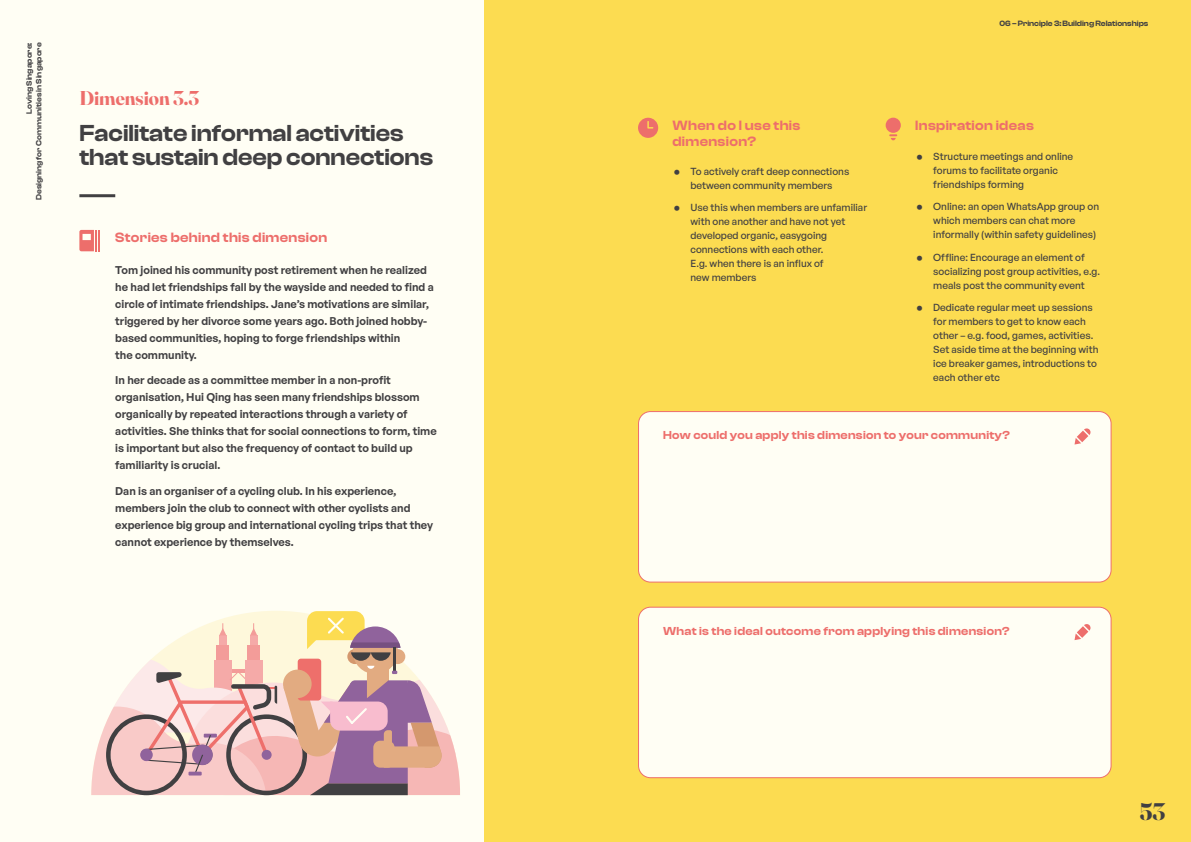
<style>
.page{position:relative;width:1191px;height:842px;background:#fffef4}
.page>*{position:absolute;margin:0;border:0;box-sizing:border-box;transform-origin:0 0}
.t1{font:600 24px/24px "Clash Display";color:#414042}
.t2{font:700 24px "Fraunces 144 pt";color:#414042}
.t3{font:700 20px "Fraunces 144 pt";color:#ed6e6b}
.t4{font:600 14px/16px "Clash Display";letter-spacing:.025em;color:#ed6e6b}
.t5{font:600 12px "Clash Display";letter-spacing:.025em;color:#ed6e6b}
.t6{font:600 11px/17px "General Sans";color:#414042}
.t7{font:500 10px/14px "General Sans";color:#414042}
.t8{font:600 8px/9.6px "Clash Display";color:#414042;text-align:right}
.s1{font-weight:400;font-size:18px}
</style>
<div class="page">
<div style="left:484px;top:0;width:707px;height:842px;background:#fcdc51"></div>
<hr style="left:79px;top:194px;width:36px;height:3px;background:#414042">
<hr style="left:95px;top:230px;width:2px;height:21px;background:#ed6e6b">
<hr style="left:98px;top:230px;width:2px;height:21px;background:#ed6e6b">
<svg style="left:79px;top:230px;width:15px;height:21px"></svg>
<div style="left:638px;top:412px;width:473px;height:170px;background:#fffef4;border-radius:12px"></div>
<div style="left:638px;top:411px;width:473px;height:172px;border:1px solid #ed6e6b;border-radius:12px"></div>
<div style="left:638px;top:607px;width:473px;height:171px;background:#fffef4;border-radius:12px"></div>
<div style="left:638px;top:607px;width:473px;height:171px;border:1px solid #ed6e6b;border-radius:12px"></div>
<div style="left:885px;top:118px;width:16px;height:15px;background:#ed6e6b;border-radius:50%"></div>
<svg style="left:889px;top:134px;width:8px;height:6px"></svg>
<svg style="left:1074px;top:428px;width:16px;height:16px"></svg>
<svg style="left:1074px;top:624px;width:16px;height:16px"></svg>
<svg style="left:638px;top:118px;width:20px;height:20px"></svg>
<svg style="left:91px;top:611px;width:369px;height:184px"></svg>
<p class="t8" style="left:25px;top:200px;width:159px;rotate:-90deg">Loving Singapore:<br>Designing for Communities in Singapore</p>
<h2 class="t3" style="left:79px;top:83px;width:121px">Dimension 3.3</h2>
<h1 class="t1" style="left:79px;top:121px;width:355px">Facilitate informal activities that sustain deep connections</h1>
<p class="t4" style="left:115px;top:230px;width:213px">Stories behind this dimension</p>
<p class="t6" style="left:115px;top:261px;width:320px">Tom joined his community post retirement when he realized he had let friendships fall by the wayside and needed to find a circle of intimate friendships. Jane’s motivations are similar, triggered by her divorce some years ago. Both joined hobby&shy;based communities, hoping to forge friendships within<br>the community.</p>
<p class="t6" style="left:115px;top:372px;width:323px">In her decade as a committee member in a non-profit organisation, Hui Qing has seen many friendships blossom organically by repeated interactions through a variety of activities. She thinks that for social connections to form, time is important but also the frequency of contact to build up familiarity is crucial.</p>
<p class="t6" style="left:115px;top:482px;width:319px">Dan is an organiser of a cycling club. In his experience, members join the club to connect with other cyclists and experience big group and international cycling trips that they cannot experience by themselves.</p>
<p class="t4" style="left:672px;top:118px;width:129px">When do I use this dimension?</p>
<p class="t7" style="left:672px;top:164px;width:178px;text-align:center"><span class="s1">•</span> To actively craft deep connections between community members</p>
<p class="t7" style="left:690px;top:200px;width:178px;text-indent:-18px"><span class="s1">•</span> Use this when members are unfamiliar with one another and have not yet developed organic, easygoing connections with each other.<br>E.g. when there is an influx of<br>new members</p>
<p class="t8" style="left:999px;top:18px;width:150px">06 – Principle 3: Building Relationships</p>
<p class="t4" style="left:915px;top:117px;width:120px">Inspiration ideas</p>
<p class="t7" style="left:933px;top:149px;width:141px;text-indent:-18px"><span class="s1">•</span> Structure meetings and online forums to facilitate organic friendships forming</p>
<p class="t7" style="left:933px;top:200px;width:167px;text-indent:-18px"><span class="s1">•</span> Online: an open WhatsApp group on which members can chat more informally (within safety guidelines)</p>
<p class="t7" style="left:933px;top:250px;width:168px;text-indent:-18px"><span class="s1">•</span> Offline: Encourage an element of socializing post group activities, e.g. meals post the community event</p>
<p class="t7" style="left:933px;top:301px;width:167px;text-indent:-18px"><span class="s1">•</span> Dedicate regular meet up sessions for members to get to know each other – e.g. food, games, activities.<br>Set aside time at the beginning with ice breaker games, introductions to each other etc</p>
<p class="t5" style="left:663px;top:428px;width:348px">How could you apply this dimension to your community?</p>
<p class="t5" style="left:663px;top:624px;width:348px">What is the ideal outcome from applying this dimension?</p>
<h1 class="t2" style="left:1139px;top:794px;width:28px">53</h1>
</div>
